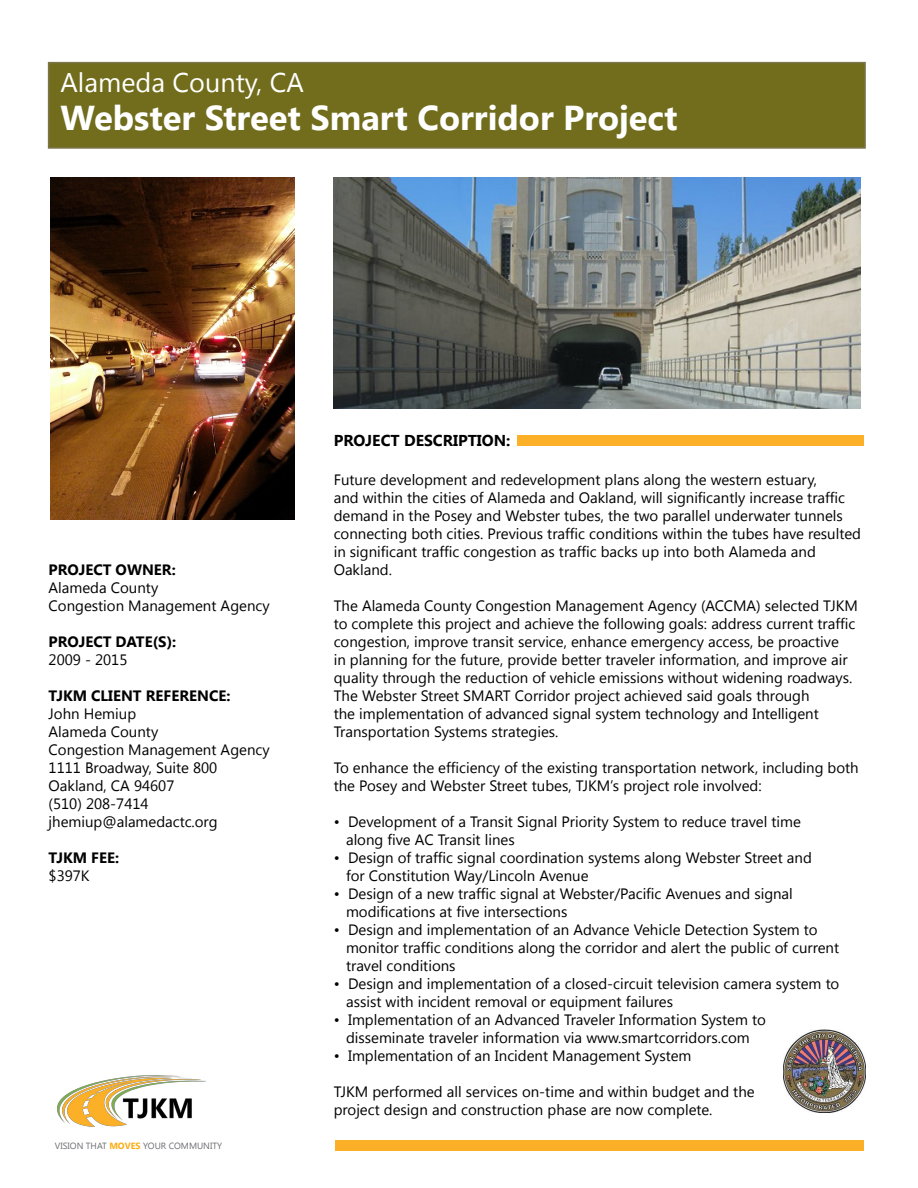
<style>
.page{position:relative;width:918px;height:1188px;background:#fff}
.page>*{position:absolute;margin:0;border:0;box-sizing:border-box;transform-origin:0 0}
.t1{font:700 34.5px "Segoe UI";color:#fff}
.t2{font:27px "Segoe UI";color:#fff}
.t3{font:700 15.75px "Segoe UI";color:#000}
.t4{font:15px/18px "Segoe UI";color:#000}
.t5{font:700 15px "Segoe UI";color:#000}
.t6{font:9px "Segoe UI";color:#6c6d72}
.s1{font-weight:700;color:#fbad17}
</style>
<div class="page">
<img style="left:57px;top:1076px;width:149px;height:51px">
<div style="left:336px;top:1140px;width:528px;height:10px;background:#fcb027"></div>
<div style="left:517px;top:435px;width:346px;height:11px;background:#fcb027"></div>
<div style="left:48px;top:62px;width:818px;height:87px;background:#716d1c;border:2px solid #7d744b"></div>
<img style="left:51px;top:177px;width:244px;height:342px">
<img style="left:783px;top:1030px;width:83px;height:82px">
<img style="left:334px;top:177px;width:527px;height:231px">
<h2 class="t2" style="left:60px;top:64px;width:245px">Alameda County, CA</h2>
<h1 class="t1" style="left:60px;top:93px;width:619px">Webster Street Smart Corridor Project</h1>
<p class="t5" style="left:49px;top:559px;width:129px">PROJECT OWNER:</p>
<p class="t4" style="left:49px;top:578px;width:223px">Alameda County<br>Congestion Management Agency</p>
<p class="t5" style="left:49px;top:631px;width:129px">PROJECT DATE(S):</p>
<p class="t4" style="left:49px;top:650px;width:80px">2009 - 2015</p>
<p class="t5" style="left:49px;top:685px;width:183px">TJKM CLIENT REFERENCE:</p>
<p class="t4" style="left:49px;top:704px;width:223px">John Hemiup<br>Alameda County<br>Congestion Management Agency<br>1111 Broadway, Suite 800<br>Oakland, CA 94607<br>(510) 208-7414 jhemiup@alamedactc.org</p>
<p class="t5" style="left:49px;top:847px;width:72px">TJKM FEE:</p>
<p class="t4" style="left:49px;top:866px;width:43px">$397K</p>
<p class="t6" style="left:55px;top:1139px;width:169px">VISION THAT <span class="s1">MOVES</span> YOUR COMMUNITY</p>
<p class="t3" style="left:334px;top:429px;width:178px">PROJECT DESCRIPTION:</p>
<p class="t4" style="left:334px;top:470px;width:529px">Future development and redevelopment plans along the western estuary,<br>and within the cities of Alameda and Oakland, will significantly increase traffic demand in the Posey and Webster tubes, the two parallel underwater tunnels connecting both cities. Previous traffic conditions within the tubes have resulted in significant traffic congestion as traffic backs up into both Alameda and Oakland.</p>
<p class="t4" style="left:334px;top:596px;width:526px">The Alameda County Congestion Management Agency (ACCMA) selected TJKM to complete this project and achieve the following goals: address current traffic congestion, improve transit service, enhance emergency access, be proactive<br>in planning for the future, provide better traveler information, and improve air quality through the reduction of vehicle emissions without widening roadways.<br>The Webster Street SMART Corridor project achieved said goals through<br>the implementation of advanced signal system technology and Intelligent Transportation Systems strategies.</p>
<p class="t4" style="left:334px;top:758px;width:527px">To enhance the efficiency of the existing transportation network, including both the Posey and Webster Street tubes, TJKM’s project role involved:</p>
<p class="t4" style="left:346px;top:812px;width:456px;text-indent:-12px">• Development of a Transit Signal Priority System to reduce travel time along five AC Transit lines</p>
<p class="t4" style="left:346px;top:848px;width:467px;text-indent:-12px">• Design of traffic signal coordination systems along Webster Street and for Constitution Way/Lincoln Avenue</p>
<p class="t4" style="left:346px;top:884px;width:448px;text-indent:-12px">• Design of a new traffic signal at Webster/Pacific Avenues and signal modifications at five intersections</p>
<p class="t4" style="left:346px;top:920px;width:495px;text-indent:-12px">• Design and implementation of an Advance Vehicle Detection System to monitor traffic conditions along the corridor and alert the public of current travel conditions</p>
<p class="t4" style="left:346px;top:974px;width:495px;text-indent:-12px">• Design and implementation of a closed-circuit television camera system to assist with incident removal or equipment failures</p>
<p class="t4" style="left:334px;top:1010px;width:434px;text-align:center">• Implementation of an Advanced Traveler Information System to disseminate traveler information via www.smartcorridors.com</p>
<p class="t4" style="left:334px;top:1046px;width:359px">• Implementation of an Incident Management System</p>
<p class="t4" style="left:334px;top:1082px;width:423px">TJKM performed all services on-time and within budget and the project design and construction phase are now complete.</p>
</div>
